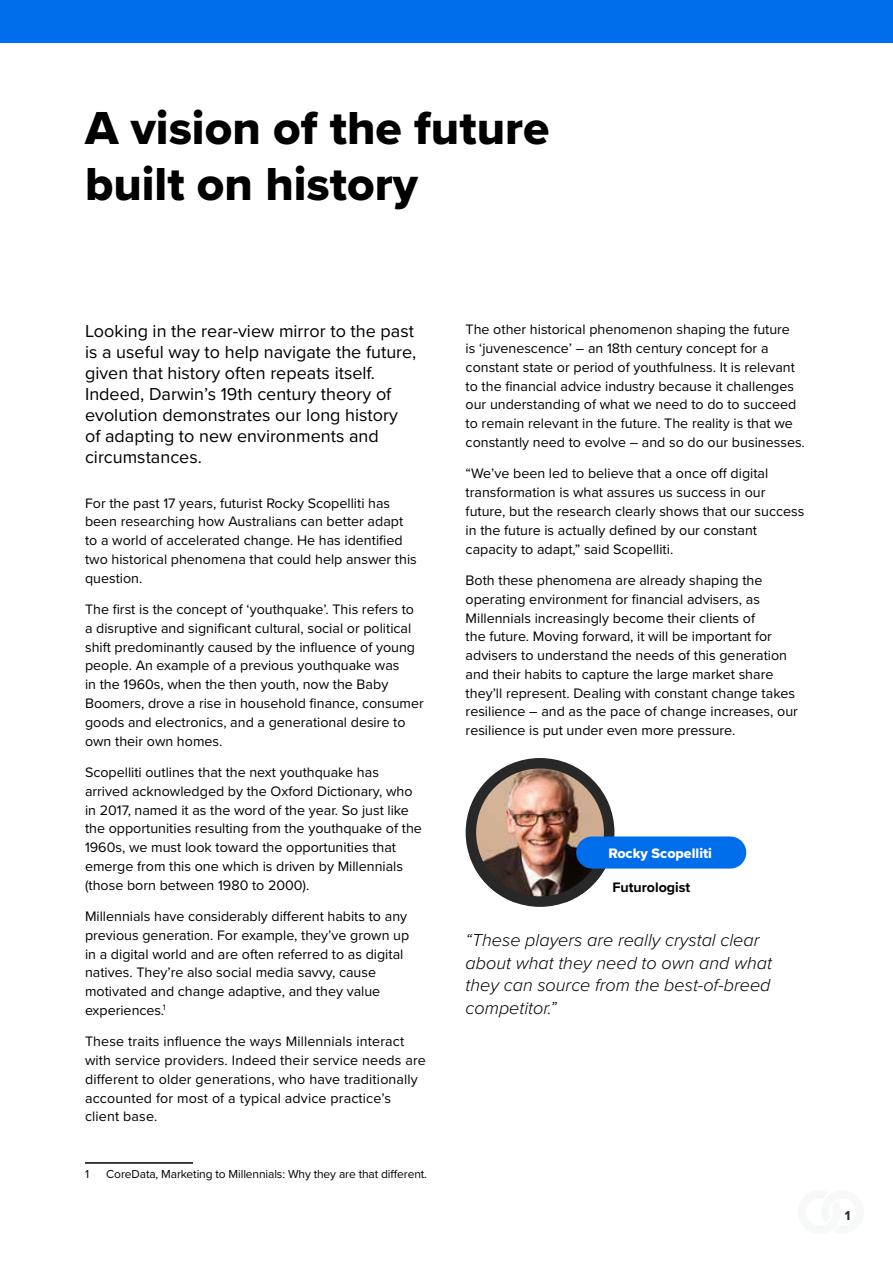
<style>
.page{position:relative;width:893px;height:1263px;background:#fff}
.page>*{position:absolute;margin:0;border:0;box-sizing:border-box;transform-origin:0 0}
.t1{font:48px/55.5px "Proxima Nova Extrabld";color:#000}
.t2{font:18px/21px "Proxima Nova";color:#000}
.t3{font:italic 300 18px/22.5px "Proxima Nova";color:#000}
.t4{font:14.25px/18.8px "Proxima Nova";color:#000}
.t5{font:14.25px "Proxima Nova Extrabld";color:#fff}
.t6{font:700 14.25px "Proxima Nova";color:#000}
.t7{font:700 13.5px "Proxima Nova";color:#282828}
.t8{font:12px "Proxima Nova";letter-spacing:-.01em;color:#000}
</style>
<div class="page">
<div style="left:0;top:0;width:893px;height:43px;background:#006deb"></div>
<hr style="left:85px;top:1162px;width:108px;height:2px;background:#000">
<img style="left:470px;top:763px;width:140px;height:139px">
<div style="left:466px;top:758px;width:148px;height:149px;border:10px solid #282828;border-radius:50%"></div>
<div style="left:576px;top:836px;width:170px;height:32px;background:#006deb;border-radius:16px"></div>
<h1 class="t1" style="left:85px;top:100px;width:466px">A vision of the future built on history</h1>
<p class="t2" style="left:85px;top:320px;width:333px">Looking in the rear-view mirror to the past is a useful way to help navigate the future, given that history often repeats itself.<br>Indeed, Darwin’s 19th century theory of evolution demonstrates our long history of adapting to new environments and circumstances.</p>
<p class="t4" style="left:85px;top:493px;width:333px">For the past 17 years, futurist Rocky Scopelliti has been researching how Australians can better adapt to a world of accelerated change. He has identified two historical phenomena that could help answer this question.</p>
<p class="t4" style="left:85px;top:599px;width:340px">The first is the concept of ‘youthquake’. This refers to a disruptive and significant cultural, social or political shift predominantly caused by the influence of young people. An example of a previous youthquake was<br>in the 1960s, when the then youth, now the Baby Boomers, drove a rise in household finance, consumer goods and electronics, and a generational desire to own their own homes.</p>
<p class="t4" style="left:85px;top:762px;width:338px">Scopelliti outlines that the next youthquake has arrived acknowledged by the Oxford Dictionary, who in 2017, named it as the word of the year. So just like the opportunities resulting from the youthquake of the 1960s, we must look toward the opportunities that emerge from this one which is driven by Millennials (those born between 1980 to 2000).</p>
<p class="t4" style="left:85px;top:906px;width:326px">Millennials have considerably different habits to any previous generation. For example, they’ve grown up in a digital world and are often referred to as digital natives. They’re also social media savvy, cause motivated and change adaptive, and they value experiences.<sup>1</sup></p>
<p class="t4" style="left:85px;top:1031px;width:342px">These traits influence the ways Millennials interact with service providers. Indeed their service needs are different to older generations, who have traditionally accounted for most of a typical advice practice’s client base.</p>
<p class="t8" style="left:85px;top:1165px;width:6px">1</p>
<p class="t8" style="left:106px;top:1165px;width:322px">CoreData, Marketing to Millennials: Why they are that different.</p>
<p class="t4" style="left:466px;top:320px;width:341px">The other historical phenomenon shaping the future<br>is ‘juvenescence’ – an 18th century concept for a constant state or period of youthfulness. It is relevant to the financial advice industry because it challenges our understanding of what we need to do to succeed to remain relevant in the future. The reality is that we constantly need to evolve – and so do our businesses.</p>
<p class="t4" style="left:466px;top:464px;width:340px">“We’ve been led to believe that a once off digital transformation is what assures us success in our future, but the research clearly shows that our success in the future is actually defined by our constant capacity to adapt,” said Scopelliti.</p>
<p class="t4" style="left:466px;top:570px;width:334px">Both these phenomena are already shaping the operating environment for financial advisers, as Millennials increasingly become their clients of<br>the future. Moving forward, it will be important for advisers to understand the needs of this generation and their habits to capture the large market share they’ll represent. Dealing with constant change takes resilience – and as the pace of change increases, our resilience is put under even more pressure.</p>
<p class="t5" style="left:608px;top:843px;width:105px">Rocky Scopelliti</p>
<p class="t6" style="left:612px;top:876px;width:80px">Futurologist</p>
<p class="t3" style="left:466px;top:928px;width:308px">“These players are really crystal clear about what they need to own and what they can source from the best-of-breed competitor.”</p>
<p class="t7" style="left:845px;top:1206px;width:7px">1</p>
</div>
